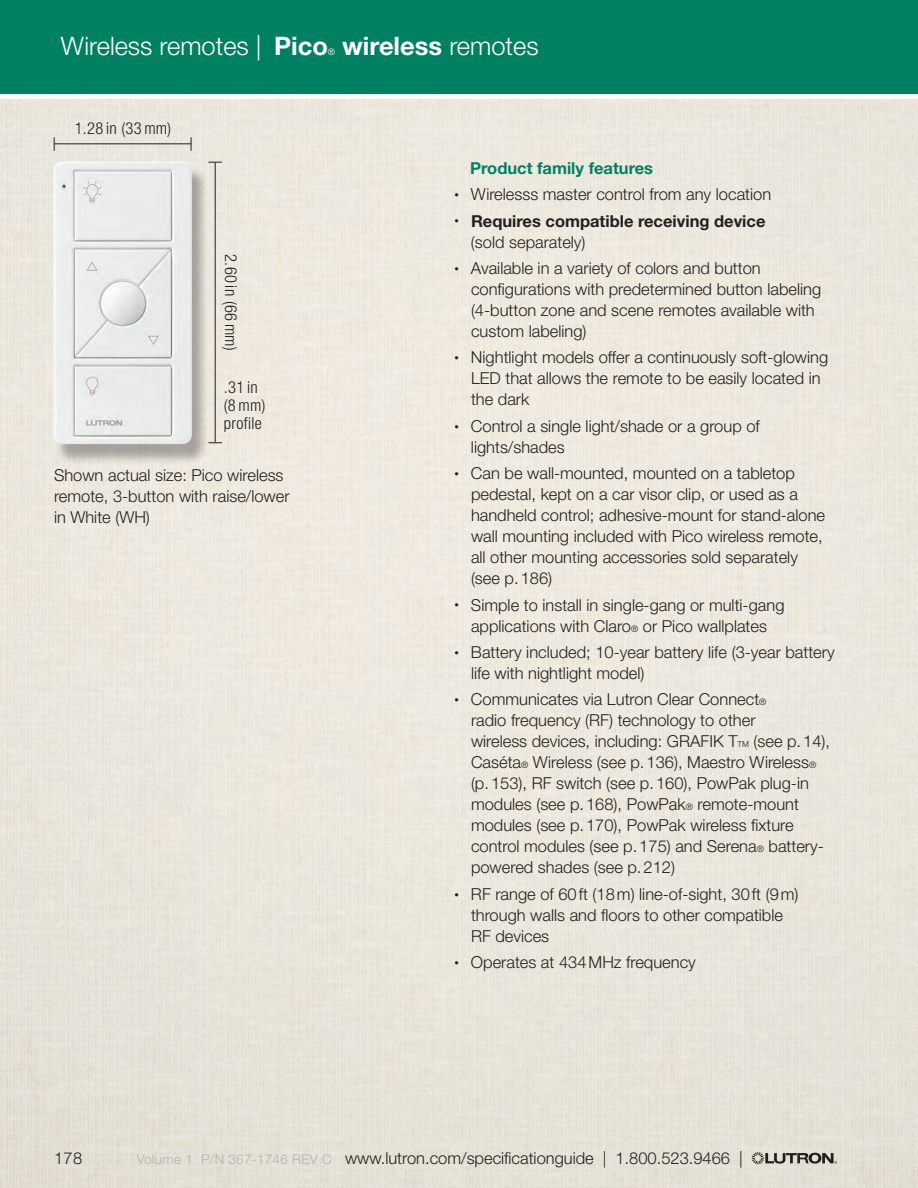
<style>
.page{position:relative;width:918px;height:1188px;background:#fff}
.page>*{position:absolute;margin:0;border:0;box-sizing:border-box;transform-origin:0 0}
.t1{font:300 25.5px "Helvetica Neue LT Std";color:#fff}
.t2{font:700 25.5px "Helvetica Neue LT Std";color:#fff}
.Bulleted_11_14{font:300 16.5px/21px "Helvetica Neue LT Std";color:#231f20}
.Component_descriptio{font:300 16.5px/21px "Helvetica Neue LT Std";color:#231f20}
.Bulleted_11_14-2{font:700 16.5px/21px "Helvetica Neue LT Std";color:#231f20}
.Dimensions_11_12{font:300 condensed 16.5px/18px "Helvetica Neue LT Std";letter-spacing:.02em;color:#231f20}
.Subhead_11_15_563{font:700 16.5px "Helvetica Neue LT Std";color:#008063}
.t3{font:300 9px "Helvetica Neue LT Std";color:#fff}
.s1{font-weight:700}
.s2{font-weight:300}
.s3{font-size:9px}
.s4{font-size:8.25px}
.s5{font-size:13.5px;color:#b2b3b7}
</style>
<div class="page">
<img style="left:0;top:99px;width:918px;height:1089px">
<hr style="left:54px;top:144px;width:137px;height:1px;background:#231f20">
<svg style="left:191px;top:137px;width:1px;height:14px"></svg>
<svg style="left:54px;top:137px;width:1px;height:14px"></svg>
<hr style="left:215px;top:162px;width:1px;height:281px;background:#231f20">
<svg style="left:209px;top:442px;width:13px;height:1px"></svg>
<svg style="left:208px;top:162px;width:14px;height:1px"></svg>
<div style="left:55px;top:167px;width:154px;height:299px;background:#231f20;opacity:.35"></div>
<img style="left:54px;top:162px;width:138px;height:282px">
<svg style="left:752px;top:1152px;width:85px;height:12px"></svg>
<div style="left:0;top:0;width:918px;height:94px;background:#008063"></div>
<p class="t1" style="left:61px;top:31px;width:269px">Wireless remotes | <span class="s1">Pico</span></p>
<p class="t3" style="left:328px;top:47px;width:9px">®</p>
<p class="t2" style="left:342px;top:30px;width:198px">wireless <span class="s2">remotes</span></p>
<p class="Dimensions_11_12" style="left:75px;top:119px;width:98px">1.28 in (33mm)</p>
<p class="Dimensions_11_12" style="left:240px;top:254px;width:98px;rotate:90deg">2.60 in (66mm)</p>
<p class="Dimensions_11_12" style="left:224px;top:378px;width:43px">.31 in (8mm) profile</p>
<p class="Component_descriptio" style="left:54px;top:465px;width:237px">Shown actual size: Pico wireless remote, 3-button with raise/lower in White (WH)</p>
<p class="Subhead_11_15_563" style="left:470px;top:158px;width:185px">Product family features</p>
<p class="Bulleted_11_14" style="left:454px;top:183px;width:318px"><span class="s3">•</span> Wirelesss master control from any location</p>
<p class="Bulleted_11_14-2" style="left:471px;top:210px;width:296px;text-indent:-16px"><span class="s3">•</span> Requires compatible receiving device <span class="s2">(sold separately)</span></p>
<p class="Bulleted_11_14" style="left:471px;top:257px;width:352px;text-indent:-16px"><span class="s3">•</span> Available in a variety of colors and button configurations with predetermined button labeling (4-button zone and scene remotes available with custom labeling)</p>
<p class="Bulleted_11_14" style="left:471px;top:347px;width:359px;text-indent:-16px"><span class="s3">•</span> Nightlight models offer a continuously soft-glowing<br>LED that allows the remote to be easily located in the dark</p>
<p class="Bulleted_11_14" style="left:471px;top:415px;width:290px;text-indent:-16px"><span class="s3">•</span> Control a single light/shade or a group of lights/shades</p>
<p class="Bulleted_11_14" style="left:471px;top:462px;width:356px;text-indent:-16px"><span class="s3">•</span> Can be wall-mounted, mounted on a tabletop pedestal, kept on a car visor clip, or used as a handheld control; adhesive-mount for stand-alone wall mounting included with Pico wireless remote, all other mounting accessories sold separately (see p.186)</p>
<p class="Bulleted_11_14" style="left:454px;top:594px;width:332px;text-align:center"><span class="s3">•</span> Simple to install in single-gang or multi-gang applications with Claro<span class="s3">®</span> or Pico wallplates</p>
<p class="Bulleted_11_14" style="left:471px;top:641px;width:365px;text-indent:-16px"><span class="s3">•</span> Battery included; 10-year battery life (3-year battery life with nightlight model)</p>
<p class="Bulleted_11_14" style="left:471px;top:689px;width:361px;text-indent:-16px"><span class="s3">•</span> Communicates via Lutron Clear Connect<span class="s3">®<br></span>radio frequency (RF) technology to other<br>wireless devices, including: GRAFIK T<span class="s4">TM</span> (see p.14), Caséta<span class="s3">®</span> Wireless (see p.136), Maestro Wireless<span class="s3">® </span>(p.153), RF switch (see p.160), PowPak plug-in modules (see p.168), PowPak<span class="s3">®</span> remote-mount modules (see p.170), PowPak wireless fixture control modules (see p.175) and Serena<span class="s3">®</span> battery&shy;powered shades (see p.212)</p>
<p class="Bulleted_11_14" style="left:471px;top:883px;width:329px;text-indent:-16px"><span class="s3">•</span> RF range of 60ft (18m) line-of-sight, 30ft (9m) through walls and floors to other compatible<br>RF devices</p>
<p class="Bulleted_11_14" style="left:454px;top:951px;width:243px"><span class="s3">•</span> Operates at 434MHz frequency</p>
<p class="Bulleted_11_14" style="left:54px;top:1147px;width:30px">178</p>
<p class="Bulleted_11_14" style="left:137px;top:1148px;width:607px"><span class="s5">Volume 1 P/N 367-1746 REV C</span> www.lutron.com/specificationguide | 1.800.523.9466 |</p>
</div>
